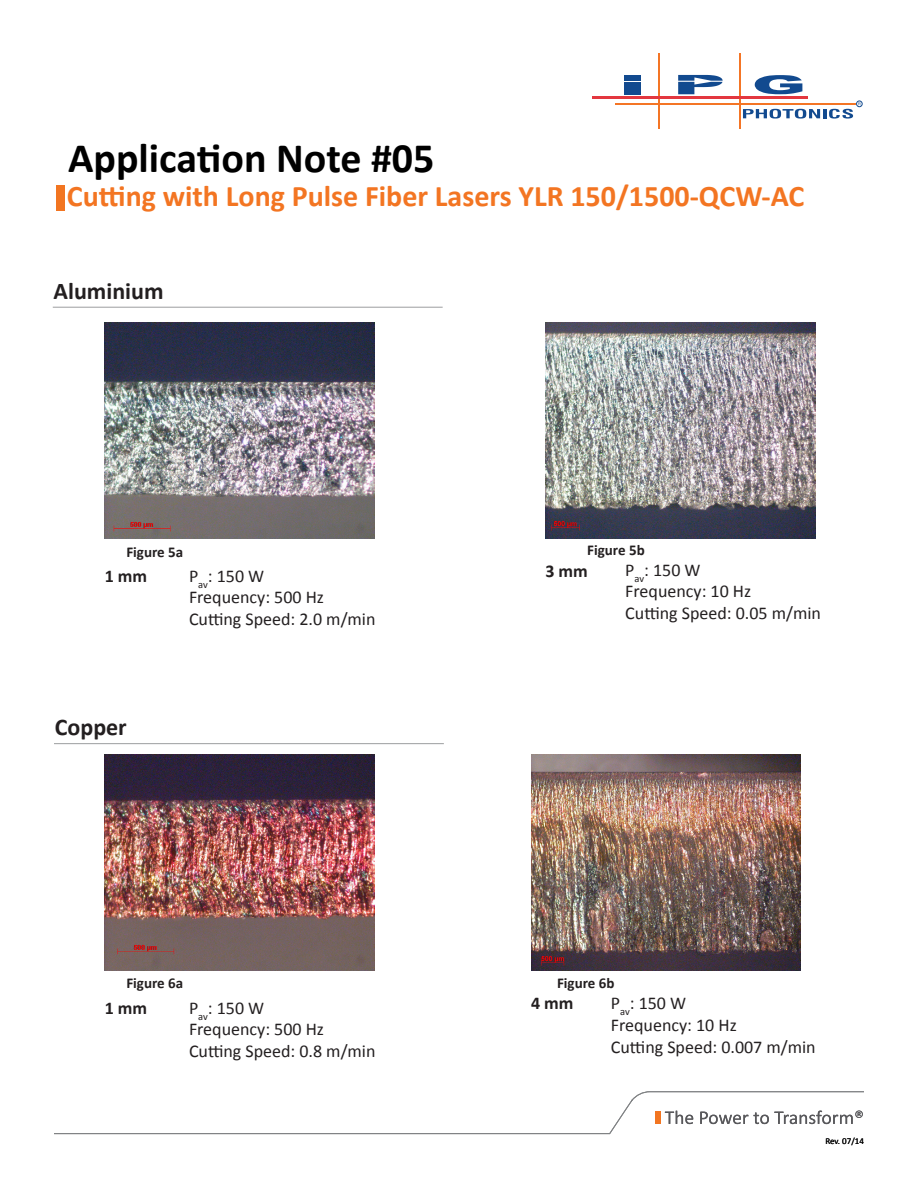
<style>
.page{position:relative;width:918px;height:1188px;background:#fff}
.page>*{position:absolute;margin:0;border:0;box-sizing:border-box;transform-origin:0 0}
.t1{font:700 42px "Calibri";color:#000}
.t2{font:700 30px "Calibri";color:#f37522}
.t3{font:700 24px "Calibri";color:#231f20}
.t4{font:18px "Calibri";color:#231f20}
.t5{font:700 18px "Calibri";color:#231f20}
.t6{font:700 15px "Calibri";color:#231f20}
.t7{font:9px "Calibri";letter-spacing:-.005em;color:#000}
</style>
<div class="page">
<div style="left:56px;top:185px;width:8px;height:26px;background:#f27521"></div>
<svg style="left:755px;top:75px;width:47px;height:19px"></svg>
<hr style="left:659px;top:53px;width:1px;height:76px;background:#f47525">
<hr style="left:615px;top:103px;width:240px;height:1px;background:#f47525">
<hr style="left:739px;top:53px;width:1px;height:76px;background:#f47525">
<hr style="left:593px;top:97px;width:215px;height:2px;background:#e3373f">
<svg style="left:743px;top:101px;width:119px;height:18px"></svg>
<div style="left:625px;top:75px;width:16px;height:6px;background:#124a8f"></div>
<div style="left:625px;top:82px;width:16px;height:12px;background:#124a8f"></div>
<svg style="left:678px;top:75px;width:45px;height:19px"></svg>
<svg style="left:54px;top:1091px;width:810px;height:43px"></svg>
<hr style="left:53px;top:307px;width:390px;height:1px;background:#808284">
<hr style="left:54px;top:743px;width:390px;height:1px;background:#808284">
<img style="left:105px;top:323px;width:270px;height:216px">
<img style="left:545px;top:323px;width:270px;height:216px">
<img style="left:105px;top:754px;width:270px;height:216px">
<img style="left:531px;top:754px;width:270px;height:216px">
<p class="t1" style="left:68px;top:131px;width:368px">Application Note #05</p>
<p class="t2" style="left:67px;top:177px;width:739px">Cutting with Long Pulse Fiber Lasers YLR 150/1500-QCW-AC</p>
<p class="t3" style="left:54px;top:275px;width:111px">Aluminium</p>
<p class="t6" style="left:126px;top:542px;width:58px">Figure 5a</p>
<p class="t6" style="left:587px;top:541px;width:59px">Figure 5b</p>
<p class="t5" style="left:105px;top:564px;width:44px">1 mm</p>
<p class="t5" style="left:545px;top:560px;width:44px">3 mm</p>
<p class="t4" style="left:189px;top:564px;width:77px">P<sub>av</sub>: 150 W</p>
<p class="t4" style="left:189px;top:586px;width:137px">Frequency: 500 Hz</p>
<p class="t4" style="left:189px;top:608px;width:188px">Cutting Speed: 2.0 m/min</p>
<p class="t3" style="left:55px;top:712px;width:73px">Copper</p>
<p class="t4" style="left:625px;top:558px;width:77px">P<sub>av</sub>: 150 W</p>
<p class="t4" style="left:625px;top:580px;width:127px">Frequency: 10 Hz</p>
<p class="t4" style="left:625px;top:602px;width:197px">Cutting Speed: 0.05 m/min</p>
<p class="t6" style="left:126px;top:973px;width:58px">Figure 6a</p>
<p class="t6" style="left:557px;top:973px;width:59px">Figure 6b</p>
<p class="t5" style="left:105px;top:996px;width:44px">1 mm</p>
<p class="t5" style="left:531px;top:992px;width:44px">4 mm</p>
<p class="t4" style="left:189px;top:996px;width:77px">P<sub>av</sub>: 150 W</p>
<p class="t4" style="left:189px;top:1018px;width:137px">Frequency: 500 Hz</p>
<p class="t4" style="left:189px;top:1040px;width:188px">Cutting Speed: 0.8 m/min</p>
<p class="t4" style="left:611px;top:992px;width:77px">P<sub>av</sub>: 150 W</p>
<p class="t4" style="left:611px;top:1014px;width:127px">Frequency: 10 Hz</p>
<p class="t4" style="left:611px;top:1035px;width:206px">Cutting Speed: 0.007 m/min</p>
<p class="t7" style="left:825px;top:1136px;width:40px">Rev. 07/14</p>
</div>
